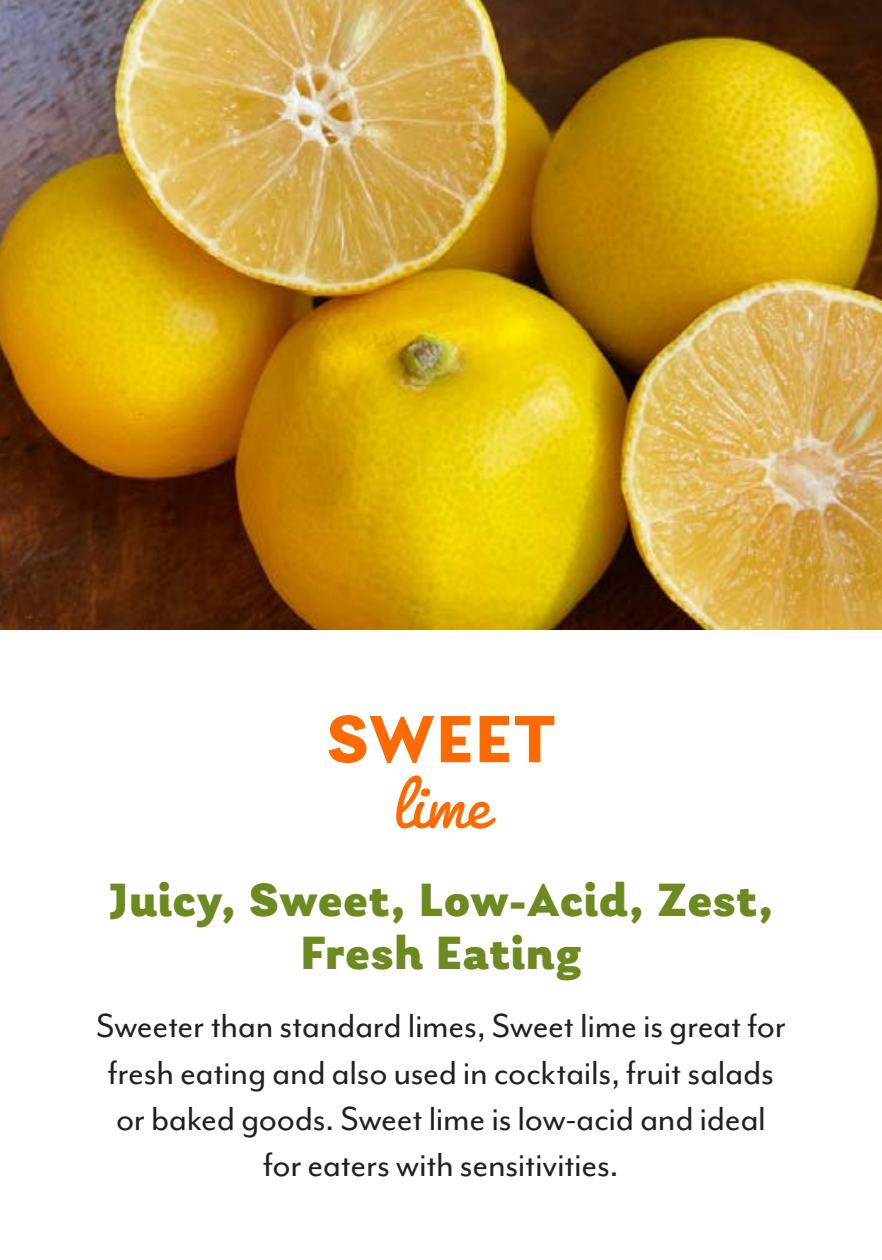
<style>
.page{position:relative;width:882px;height:1260px;background:#fff}
.page>*{position:absolute;margin:0;border:0;box-sizing:border-box;transform-origin:0 0}
.Citrus_Type{font:80.5px "Pacifico";color:#ff6a00}
.Citrus_Name{font:700 70px "Laca";letter-spacing:.02em;color:#ff6a00}
.Description{font:900 49px/52.5px "Laca";letter-spacing:.02em;color:#6c8a1f;text-align:center}
.Paragraph{font:38.5px/46.2px "Mr Eaves Mod OT";letter-spacing:-.01em;color:#231f20;text-align:center}
</style>
<div class="page">
<img style="left:0;top:0;width:882px;height:630px">
<p class="Citrus_Name" style="left:327px;top:698px;width:230px">SWEET</p>
<p class="Citrus_Type" style="left:392px;top:753px;width:99px">lime</p>
<p class="Description" style="left:108px;top:873px;width:667px">Juicy, Sweet, Low-Acid, Zest,<br>Fresh Eating</p>
<p class="Paragraph" style="left:96px;top:1003px;width:691px">Sweeter than standard limes, Sweet lime is great for fresh eating and also used in cocktails, fruit salads or baked goods. Sweet lime is low-acid and ideal for eaters with sensitivities.</p>
</div>
